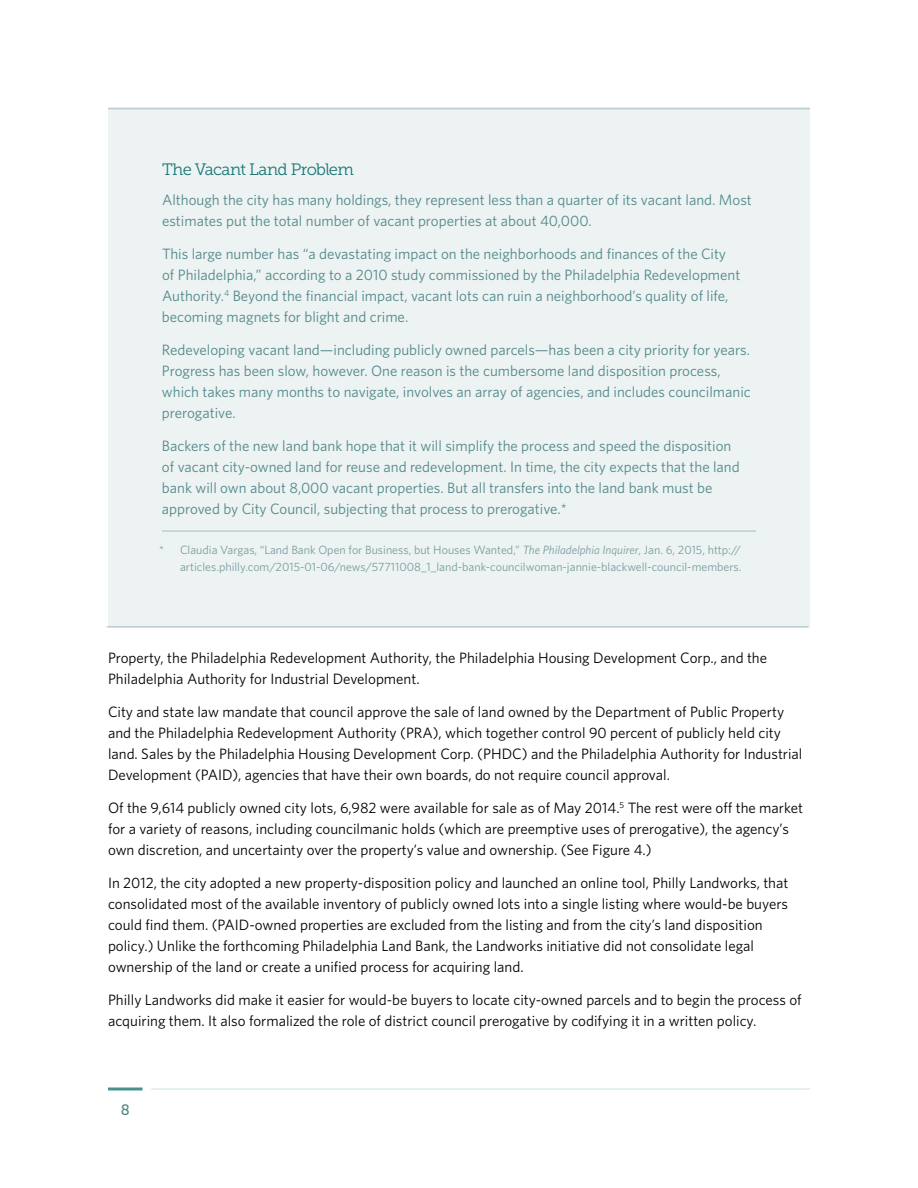
<style>
.page{position:relative;width:918px;height:1188px;background:#fff}
.page>*{position:absolute;margin:0;border:0;box-sizing:border-box;transform-origin:0 0}
.t1{font:16.5px "Museo Slab 300";letter-spacing:-.045em;color:#1a7676}
.t2{font:15px/21px "Whitney";color:#000}
.t3{font:15px/21px "Whitney";color:#518889}
.t4{font:15px "Museo Slab 500";color:#518889}
.t5{font:12px/16.5px "Whitney";color:#799ea0;text-align:right}
.s1{font-style:italic}
</style>
<div class="page">
<hr style="left:151px;top:1088px;width:659px;height:2px;background:#1a7676">
<hr style="left:108px;top:1088px;width:34px;height:2px;background:#1a7676">
<div style="left:108px;top:108px;width:702px;height:520px;background:#edf2f2"></div>
<hr style="left:108px;top:108px;width:702px;height:1px;background:#8caaac">
<hr style="left:106px;top:626px;width:702px;height:1px;background:#8caaac">
<hr style="left:162px;top:530px;width:594px;height:2px;background:#8caaac">
<p class="t1" style="left:162px;top:160px;width:193px">The Vacant Land Problem</p>
<p class="t3" style="left:162px;top:189px;width:591px">Although the city has many holdings, they represent less than a quarter of its vacant land. Most estimates put the total number of vacant properties at about 40,000.</p>
<p class="t3" style="left:162px;top:243px;width:580px">This large number has “a devastating impact on the neighborhoods and finances of the City of Philadelphia,” according to a 2010 study commissioned by the Philadelphia Redevelopment Authority.<sup>4</sup> Beyond the financial impact, vacant lots can ruin a neighborhood’s quality of life, becoming magnets for blight and crime.</p>
<p class="t3" style="left:162px;top:339px;width:590px">Redeveloping vacant land—including publicly owned parcels—has been a city priority for years.<br>Progress has been slow, however. One reason is the cumbersome land disposition process, which takes many months to navigate, involves an array of agencies, and includes councilmanic prerogative.</p>
<p class="t3" style="left:162px;top:435px;width:579px">Backers of the new land bank hope that it will simplify the process and speed the disposition of vacant city-owned land for reuse and redevelopment. In time, the city expects that the land bank will own about 8,000 vacant properties. But all transfers into the land bank must be approved by City Council, subjecting that process to prerogative.*</p>
<p class="t5" style="left:159px;top:541px;width:584px">* Claudia Vargas, “Land Bank Open for Business, but Houses Wanted,” <span class="s1">The Philadelphia Inquirer</span>, Jan. 6, 2015, http:// articles.philly.com/2015-01-06/news/57711008_1_land-bank-councilwoman-jannie-blackwell-council-members.</p>
<p class="t2" style="left:108px;top:647px;width:661px">Property, the Philadelphia Redevelopment Authority, the Philadelphia Housing Development Corp., and the<br>Philadelphia Authority for Industrial Development.</p>
<p class="t2" style="left:108px;top:701px;width:696px">City and state law mandate that council approve the sale of land owned by the Department of Public Property and the Philadelphia Redevelopment Authority (PRA), which together control 90 percent of publicly held city land. Sales by the Philadelphia Housing Development Corp. (PHDC) and the Philadelphia Authority for Industrial Development (PAID), agencies that have their own boards, do not require council approval.</p>
<p class="t2" style="left:108px;top:797px;width:697px">Of the 9,614 publicly owned city lots, 6,982 were available for sale as of May 2014.<sup>5</sup> The rest were off the market for a variety of reasons, including councilmanic holds (which are preemptive uses of prerogative), the agency’s own discretion, and uncertainty over the property’s value and ownership. (See Figure 4.)</p>
<p class="t2" style="left:108px;top:872px;width:682px">In 2012, the city adopted a new property-disposition policy and launched an online tool, Philly Landworks, that consolidated most of the available inventory of publicly owned lots into a single listing where would-be buyers could find them. (PAID-owned properties are excluded from the listing and from the city’s land disposition policy.) Unlike the forthcoming Philadelphia Land Bank, the Landworks initiative did not consolidate legal ownership of the land or create a unified process for acquiring land.</p>
<p class="t2" style="left:108px;top:989px;width:695px">Philly Landworks did make it easier for would-be buyers to locate city-owned parcels and to begin the process of acquiring them. It also formalized the role of district council prerogative by codifying it in a written policy.</p>
<p class="t4" style="left:121px;top:1101px;width:10px">8</p>
</div>
